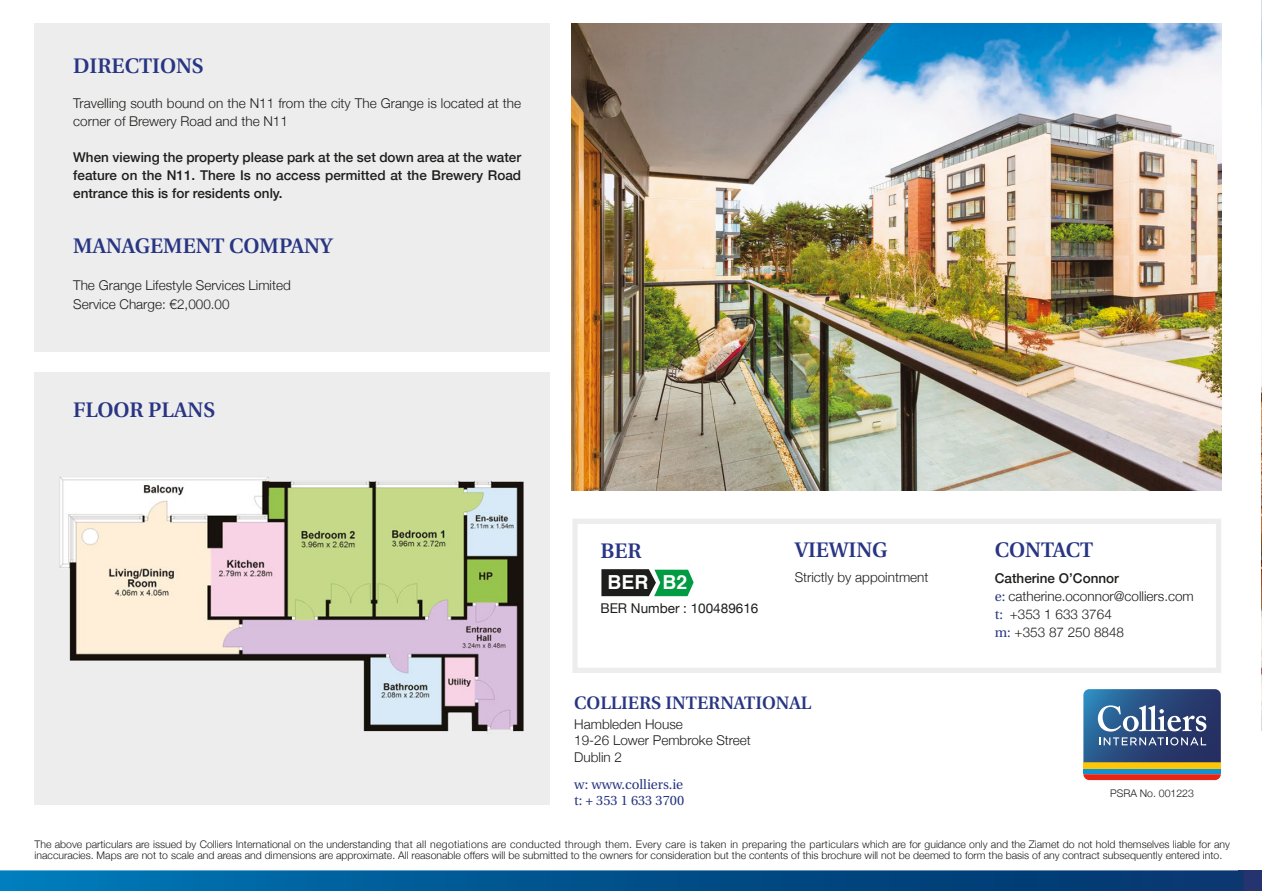
<style>
.page{position:relative;width:1262px;height:891px;background:#fff}
.page>*{position:absolute;margin:0;border:0;box-sizing:border-box;transform-origin:0 0}
.t1{font:600 21px "Utopia";color:#283583}
.t2{font:700 19.35px "Helvetica";color:#fff}
.t3{font:600 18px "Utopia";color:#283583}
.t4{font:300 13.5px/18px "Helvetica Neue";color:#1d1d1b}
.t5{font:500 13.5px/18px "Helvetica Neue";color:#1d1d1b;text-align:justify}
.t6{font:13.5px/16.5px "Utopia";color:#283583}
.t7{font:13.5px "Helvetica Neue";color:#1d1d1b}
.t8{font:300 10.5px/10.5px "Helvetica Neue";color:#1d1d1b}
.s1{font-weight:500}
.s2{font-family:"Utopia";font-weight:400;color:#283583}
</style>
<div class="page">
<img style="left:1261px;top:0;width:1px;height:716px">
<div style="left:35px;top:23px;width:515px;height:328px;background:#ededed"></div>
<div style="left:35px;top:372px;width:515px;height:433px;background:#ededed"></div>
<div style="left:1238px;top:870px;width:23px;height:21px;background:#25336f"></div>
<svg style="left:0;top:870px;width:1243px;height:21px;background:#065691"></svg>
<svg style="left:1083px;top:689px;width:138px;height:92px;background:#5a6981"></svg>
<div style="left:572px;top:518px;width:648px;height:155px;border:5px solid #ededed"></div>
<svg style="left:601px;top:569px;width:93px;height:28px;background:#306546"></svg>
<img style="left:571px;top:23px;width:649px;height:467px">
<img style="left:59px;top:477px;width:465px;height:255px">
<svg style="left:1261px;top:716px;width:1px;height:15px"></svg>
<svg style="left:1261px;top:870px;width:1px;height:21px"></svg>
<h1 class="t1" style="left:73px;top:58px;width:132px">DIRECTIONS</h1>
<p class="t4" style="left:73px;top:94px;width:449px">Travelling south bound on the N11 from the city The Grange is located at the corner of Brewery Road and the N11</p>
<p class="t5" style="left:73px;top:148px;width:449px">When viewing the property please park at the set down area at the water feature on the N11. There Is no access permitted at the Brewery Road entrance this is for residents only.</p>
<h1 class="t1" style="left:73px;top:237px;width:261px">MANAGEMENT COMPANY</h1>
<p class="t4" style="left:73px;top:275px;width:219px;line-height:18.8px">The Grange Lifestyle Services Limited<br>Service Charge: €2,000.00</p>
<h1 class="t1" style="left:73px;top:401px;width:144px">FLOOR PLANS</h1>
<h1 class="t1" style="left:600px;top:542px;width:43px">BER</h1>
<h2 class="t2" style="left:607px;top:574px;width:81px">BER B2</h2>
<p class="t7" style="left:600px;top:600px;width:159px">BER Number : 100489616</p>
<h1 class="t1" style="left:794px;top:541px;width:94px">VIEWING</h1>
<p class="t4" style="left:794px;top:568px;width:135px">Strictly by appointment</p>
<h1 class="t1" style="left:994px;top:541px;width:100px">CONTACT</h1>
<p class="t4" style="left:994px;top:568px;width:200px"><span class="s1">Catherine O’Connor<br></span><span class="s2">e:</span> catherine.oconnor@colliers.com <span class="s2">t:</span> +353 1 633 3764<br><span class="s2">m:</span> +353 87 250 8848</p>
<h3 class="t3" style="left:574px;top:696px;width:238px">COLLIERS INTERNATIONAL</h3>
<p class="t4" style="left:574px;top:715px;width:178px;line-height:16.5px">Hambleden House<br>19-26 Lower Pembroke Street<br>Dublin 2</p>
<p class="t6" style="left:574px;top:777px;width:111px">w: www.colliers.ie t: + 353 1 633 3700</p>
<p class="t8" style="left:35px;top:839px;width:1196px">The above particulars are issued by Colliers International on the understanding that all negotiations are conducted through them. Every care is taken in preparing the particulars which are for guidance only and the Ziamet do not hold themselves liable for any inaccuracies. Maps are not to scale and areas and dimensions are approximate. All reasonable offers will be submitted to the owners for consideration but the contents of this brochure will not be deemed to form the basis of any contract subsequently entered into.</p>
<p class="t8" style="left:1109px;top:787px;width:85px">PSRA No. 001223</p>
</div>
